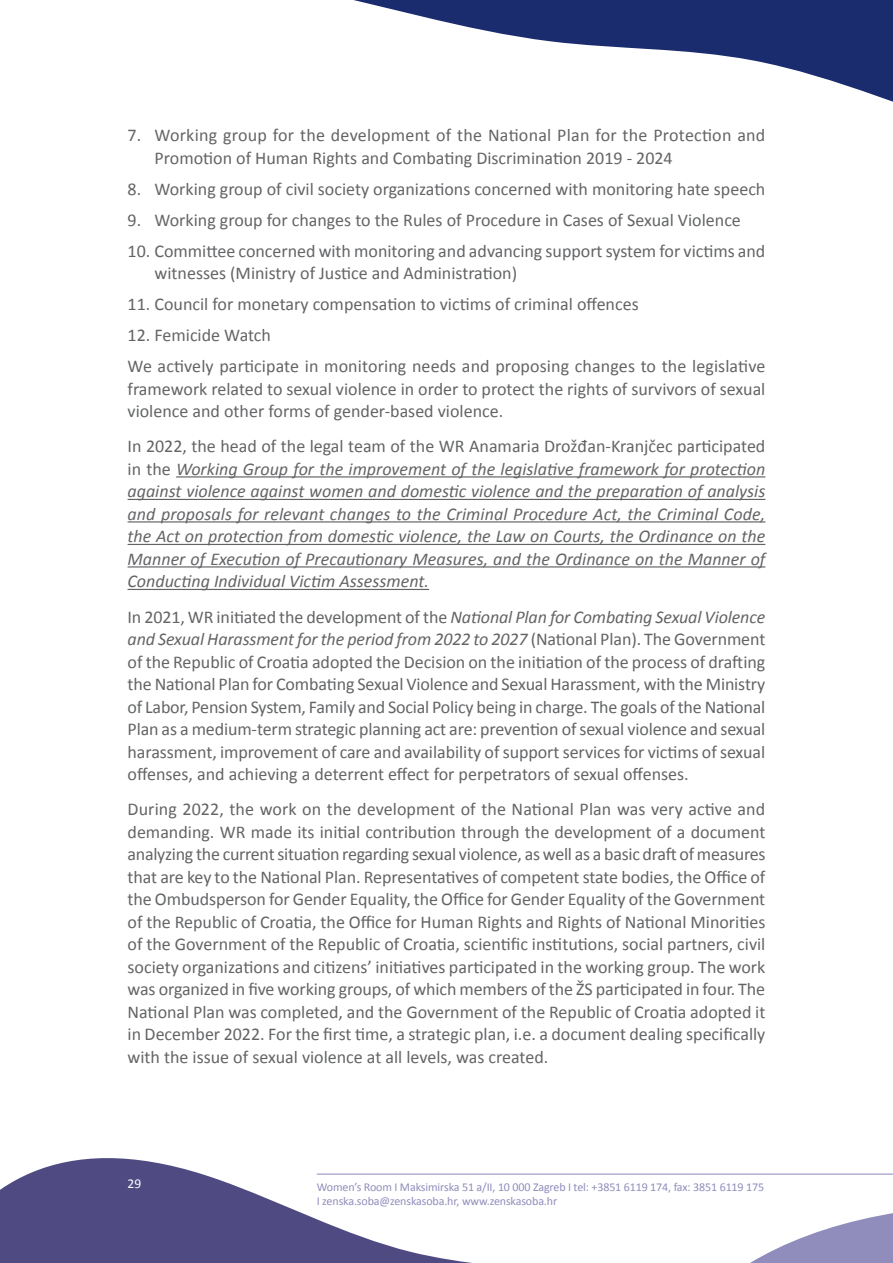
<style>
.page{position:relative;width:893px;height:1263px;background:#fff}
.page>*{position:absolute;margin:0;border:0;box-sizing:border-box;transform-origin:0 0}
.t1{font:18px/22.5px "Calibri";color:#636466}
.t2{font:italic 18px/22.5px "Calibri";color:#636466;text-align:justify}
.t3{font:13.5px "Calibri";color:#fff}
.t4{font:12px/14.4px "Calibri";letter-spacing:-.01em;color:#908dbc}
.s1{font-style:normal}
.s2{font-style:italic}
</style>
<div class="page">
<svg style="left:581px;top:1174px;width:312px;height:89px"></svg>
<svg style="left:354px;top:0;width:539px;height:102px"></svg>
<hr style="left:176px;top:476px;width:589px;height:1px;background:#636466">
<hr style="left:128px;top:499px;width:637px;height:1px;background:#636466">
<hr style="left:128px;top:521px;width:637px;height:1px;background:#636466">
<hr style="left:128px;top:544px;width:637px;height:1px;background:#636466">
<hr style="left:128px;top:566px;width:637px;height:1px;background:#636466">
<hr style="left:128px;top:589px;width:301px;height:1px;background:#636466">
<hr style="left:317px;top:1173px;width:576px;height:1px;background:#908dbc">
<svg style="left:0;top:1158px;width:515px;height:105px;fill:#4f4b82"></svg>
<p class="t1" style="left:155px;top:124px;width:612px;text-indent:-27px">7. Working group for the development of the National Plan for the Protection and<br>Promotion of Human Rights and Combating Discrimination 2019 - 2024</p>
<p class="t1" style="left:128px;top:177px;width:639px">8. Working group of civil society organizations concerned with monitoring hate speech</p>
<p class="t1" style="left:128px;top:208px;width:615px">9. Working group for changes to the Rules of Procedure in Cases of Sexual Violence</p>
<p class="t1" style="left:155px;top:239px;width:612px;text-indent:-27px">10. Committee concerned with monitoring and advancing support system for victims and witnesses (Ministry of Justice and Administration)</p>
<p class="t1" style="left:128px;top:293px;width:513px">11. Council for monetary compensation to victims of criminal offences</p>
<p class="t1" style="left:128px;top:320px;width:639px;line-height:31px">12. Femicide Watch<br>We actively participate in monitoring needs and proposing changes to the legislative</p>
<p class="t1" style="left:128px;top:377px;width:639px">framework related to sexual violence in order to protect the rights of survivors of sexual violence and other forms of gender-based violence.</p>
<p class="t2" style="left:128px;top:434px;width:639px"><span class="s1">In 2022, the head of the legal team of the WR Anamaria Drožđan-Kranjčec participated in the</span> Working Group for the improvement of the legislative framework for protection against violence against women and domestic violence and the preparation of analysis and proposals for relevant changes to the Criminal Procedure Act, the Criminal Code, the Act on protection from domestic violence, the Law on Courts, the Ordinance on the Manner of Execution of Precautionary Measures, and the Ordinance on the Manner of Conducting Individual Victim Assessment.</p>
<p class="t1" style="left:128px;top:605px;width:639px;text-align:justify">In 2021, WR initiated the development of the <span class="s2">National Plan for Combating Sexual Violence and Sexual Harassment for the period from 2022 to 2027</span> (National Plan). The Government of the Republic of Croatia adopted the Decision on the initiation of the process of drafting the National Plan for Combating Sexual Violence and Sexual Harassment, with the Ministry of Labor, Pension System, Family and Social Policy being in charge. The goals of the National Plan as a medium-term strategic planning act are: prevention of sexual violence and sexual harassment, improvement of care and availability of support services for victims of sexual offenses, and achieving a deterrent effect for perpetrators of sexual offenses.</p>
<p class="t1" style="left:128px;top:798px;width:639px;text-align:justify">During 2022, the work on the development of the National Plan was very active and demanding. WR made its initial contribution through the development of a document analyzing the current situation regarding sexual violence, as well as a basic draft of measures that are key to the National Plan. Representatives of competent state bodies, the Office of the Ombudsperson for Gender Equality, the Office for Gender Equality of the Government of the Republic of Croatia, the Office for Human Rights and Rights of National Minorities of the Government of the Republic of Croatia, scientific institutions, social partners, civil society organizations and citizens’ initiatives participated in the working group. The work was organized in five working groups, of which members of the ŽS participated in four. The National Plan was completed, and the Government of the Republic of Croatia adopted it in December 2022. For the first time, a strategic plan, i.e. a document dealing specifically with the issue of sexual violence at all levels, was created.</p>
<p class="t3" style="left:128px;top:1175px;width:15px">29</p>
<p class="t4" style="left:317px;top:1179px;width:449px">Women’s Room I Maksimirska 51 a/II, 10 000 Zagreb I tel: +3851 6119 174, fax: 3851 6119 175<br>I zenska.soba@zenskasoba.hr, www.zenskasoba.hr</p>
</div>
